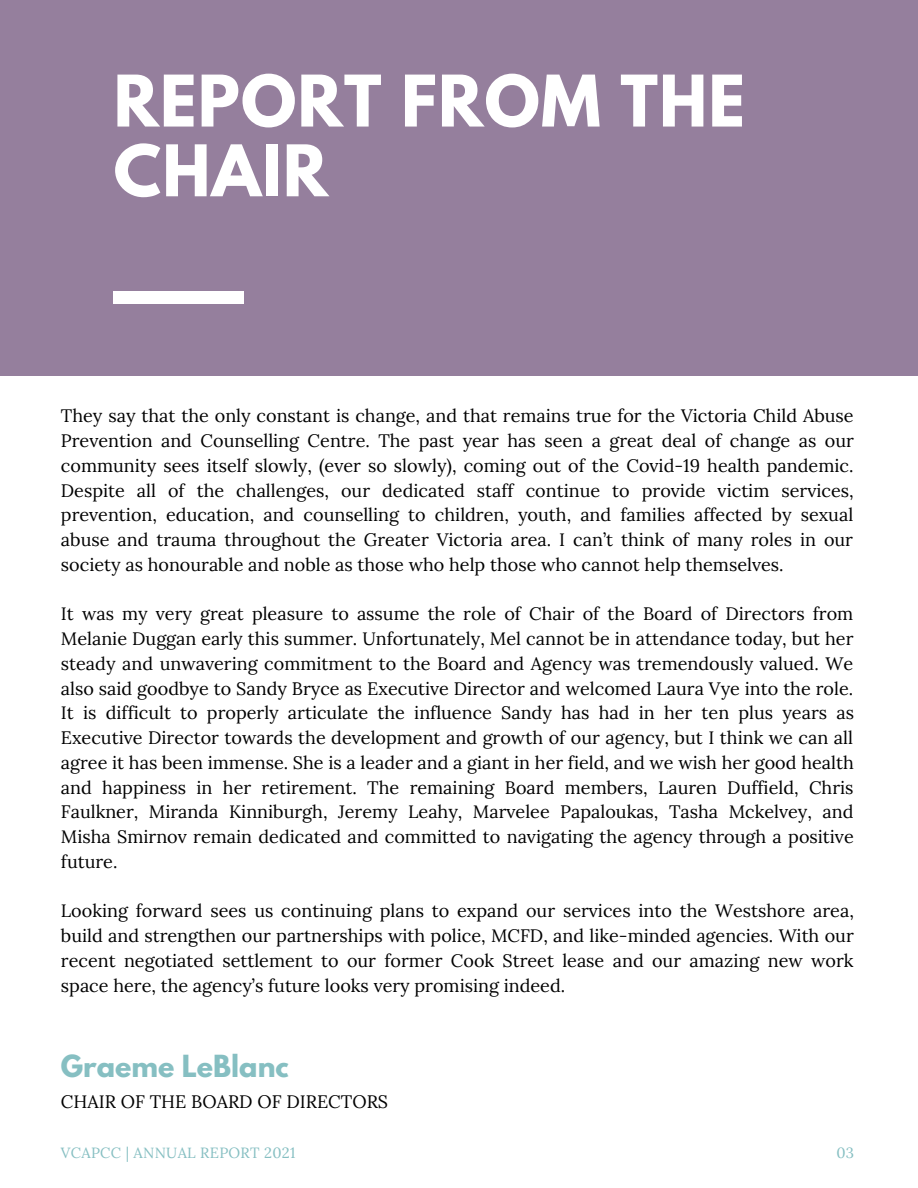
<style>
.page{position:relative;width:918px;height:1188px;background:#fff}
.page>*{position:absolute;margin:0;border:0;box-sizing:border-box;transform-origin:0 0}
.t1{font:700 63px/69.8px "League Spartan";letter-spacing:.02em;color:#fff}
.t2{font:700 27px "League Spartan";color:#86bfc2}
.t3{font:18px/24.8px "Lora";color:#000;text-align:justify}
.t4{font:14.85px "Lora";letter-spacing:.02em;color:#86bfc2}
</style>
<div class="page">
<div style="left:0;top:0;width:918px;height:375px;background:#957f9d"></div>
<div style="left:114px;top:291px;width:130px;height:13px;background:#fff"></div>
<h1 class="t1" style="left:114px;top:74px;width:633px">REPORT FROM THE<br>CHAIR</h1>
<p class="t3" style="left:61px;top:403px;width:795px">They say that the only constant is change, and that remains true for the Victoria Child Abuse Prevention and Counselling Centre. The past year has seen a great deal of change as our community sees itself slowly, (ever so slowly), coming out of the Covid-19 health pandemic.<br>Despite all of the challenges, our dedicated staff continue to provide victim services, prevention, education, and counselling to children, youth, and families affected by sexual abuse and trauma throughout the Greater Victoria area. I can’t think of many roles in our society as honourable and noble as those who help those who cannot help themselves.</p>
<p class="t3" style="left:61px;top:601px;width:795px">It was my very great pleasure to assume the role of Chair of the Board of Directors from Melanie Duggan early this summer. Unfortunately, Mel cannot be in attendance today, but her steady and unwavering commitment to the Board and Agency was tremendously valued. We also said goodbye to Sandy Bryce as Executive Director and welcomed Laura Vye into the role.<br>It is difficult to properly articulate the influence Sandy has had in her ten plus years as Executive Director towards the development and growth of our agency, but I think we can all agree it has been immense. She is a leader and a giant in her field, and we wish her good health and happiness in her retirement. The remaining Board members, Lauren Duffield, Chris Faulkner, Miranda Kinniburgh, Jeremy Leahy, Marvelee Papaloukas, Tasha Mckelvey, and Misha Smirnov remain dedicated and committed to navigating the agency through a positive future.</p>
<p class="t3" style="left:61px;top:898px;width:795px">Looking forward sees us continuing plans to expand our services into the Westshore area, build and strengthen our partnerships with police, MCFD, and like-minded agencies. With our recent negotiated settlement to our former Cook Street lease and our amazing new work space here, the agency’s future looks very promising indeed.</p>
<h2 class="t2" style="left:61px;top:1053px;width:229px">Graeme LeBlanc</h2>
<p class="t3" style="left:61px;top:1089px;width:329px">CHAIR OF THE BOARD OF DIRECTORS</p>
<p class="t4" style="left:61px;top:1143px;width:236px">VCAPCC | ANNUAL REPORT 2021</p>
<p class="t4" style="left:836px;top:1143px;width:19px">03</p>
</div>
